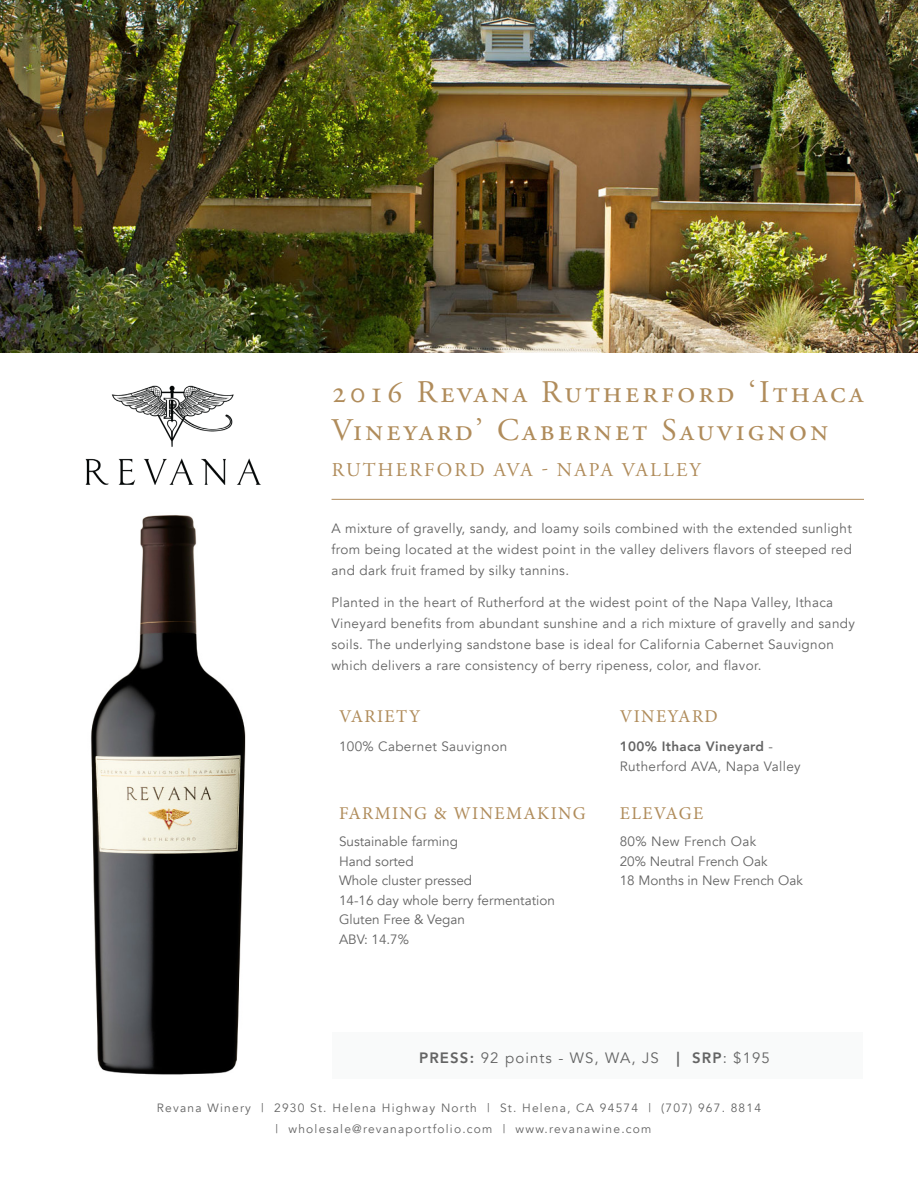
<style>
.page{position:relative;width:918px;height:1188px;background:#fff}
.page>*{position:absolute;margin:0;border:0;box-sizing:border-box;transform-origin:0 0}
.t1{font:31.5px/37.8px "Adobe Garamond Pro";letter-spacing:.1em;color:#b08c5b}
.t2{font:19.5px "Adobe Garamond Pro";letter-spacing:.115em;color:#b08c5b}
.t3{font:18px "Minion Pro";letter-spacing:.075em;color:#b08c5b}
.t4{font:15px "Avenir";letter-spacing:.075em;color:#646464}
.Blurb_Body_Text{font:13.5px/21px "Avenir";letter-spacing:.025em;color:#646464;text-align:justify}
.Blurb_Body_Text-2{font:13.5px "Avenir";color:#646464}
.t5{font:800 13.5px "Avenir";letter-spacing:.025em;color:#646464}
.t6{font:12px/21px "Avenir";letter-spacing:.1em;color:#646464}
.s1{font-weight:400}
.s2{font-weight:800}
</style>
<div class="page">
<img style="left:0;top:0;width:918px;height:352px">
<img style="left:85px;top:385px;width:176px;height:100px">
<div style="left:332px;top:1032px;width:531px;height:47px;background:#f9fafa"></div>
<hr style="left:332px;top:499px;width:532px;height:1px;background:#b08c5b">
<img style="left:91px;top:515px;width:155px;height:560px">
<p class="t1" style="left:332px;top:375px;width:533px">2016 Revana Rutherford ‘Ithaca<br>Vineyard’ Cabernet Sauvignon</p>
<p class="t2" style="left:332px;top:458px;width:371px">RUTHERFORD AVA - NAPA VALLEY</p>
<p class="Blurb_Body_Text" style="left:332px;top:518px;width:522px">A mixture of gravelly, sandy, and loamy soils combined with the extended sunlight from being located at the widest point in the valley delivers flavors of steeped red and dark fruit framed by silky tannins.</p>
<p class="Blurb_Body_Text" style="left:332px;top:592px;width:525px;text-align:left">Planted in the heart of Rutherford at the widest point of the Napa Valley, Ithaca Vineyard benefits from abundant sunshine and a rich mixture of gravelly and sandy soils. The underlying sandstone base is ideal for California Cabernet Sauvignon which delivers a rare consistency of berry ripeness, color, and flavor.</p>
<p class="t3" style="left:339px;top:704px;width:83px">VARIETY</p>
<p class="t3" style="left:620px;top:704px;width:100px">VINEYARD</p>
<p class="Blurb_Body_Text" style="left:339px;top:736px;width:170px">100% Cabernet Sauvignon</p>
<p class="t5" style="left:620px;top:736px;width:155px">100% Ithaca Vineyard <span class="s1">-</span></p>
<p class="Blurb_Body_Text" style="left:620px;top:756px;width:182px">Rutherford AVA, Napa Valley</p>
<p class="t3" style="left:339px;top:801px;width:248px">FARMING &amp; WINEMAKING</p>
<p class="t3" style="left:620px;top:801px;width:85px">ELEVAGE</p>
<p class="Blurb_Body_Text-2" style="left:339px;top:834px;width:120px">Sustainable farming</p>
<p class="Blurb_Body_Text-2" style="left:339px;top:853px;width:76px">Hand sorted</p>
<p class="Blurb_Body_Text-2" style="left:339px;top:873px;width:135px">Whole cluster pressed</p>
<p class="Blurb_Body_Text-2" style="left:339px;top:892px;width:217px">14-16 day whole berry fermentation</p>
<p class="Blurb_Body_Text-2" style="left:339px;top:912px;width:128px">Gluten Free &amp; Vegan</p>
<p class="Blurb_Body_Text" style="left:339px;top:929px;width:72px">ABV: 14.7%</p>
<p class="Blurb_Body_Text" style="left:620px;top:832px;width:138px">80% New French Oak</p>
<p class="Blurb_Body_Text-2" style="left:620px;top:853px;width:149px">20% Neutral French Oak</p>
<p class="Blurb_Body_Text-2" style="left:620px;top:873px;width:185px">18 Months in New French Oak</p>
<p class="t4" style="left:419px;top:1049px;width:352px"><span class="s2">PRESS:</span> 92 points - WS, WA, JS <span class="s2">| SRP</span>: $195</p>
<p class="t6" style="left:276px;top:1098px;width:487px;text-indent:-119px">Revana Winery | 2930 St. Helena Highway North | St. Helena, CA 94574 | (707) 967. 8814 | wholesale@revanaportfolio.com | www.revanawine.com</p>
</div>
